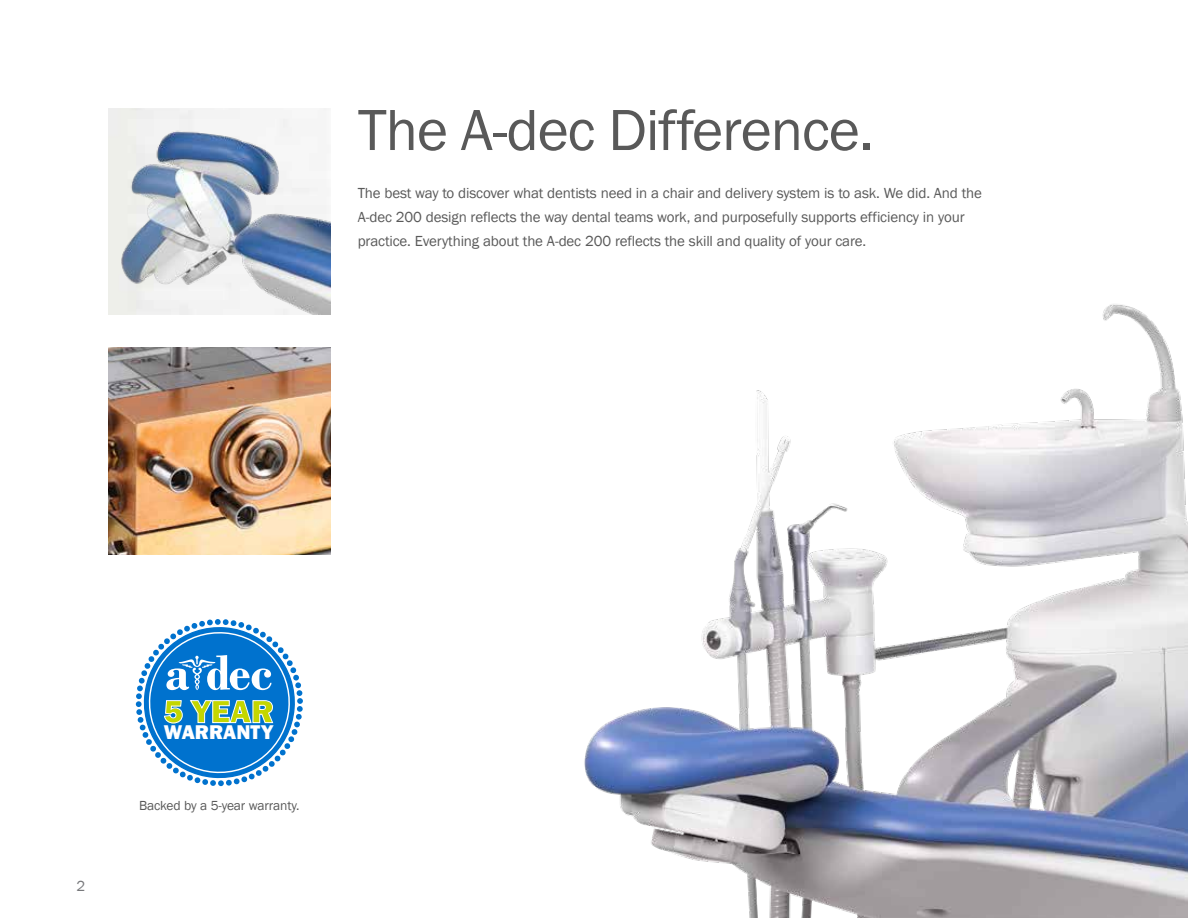
<style>
.page{position:relative;width:1188px;height:918px;background:#fff}
.page>*{position:absolute;margin:0;border:0;box-sizing:border-box;transform-origin:0 0}
.t1{font:60px "Franklin Gothic";letter-spacing:-.02em;color:#595959}
.t2{font:800 33px "Franklin Gothic";color:#c4d600}
.t3{font:800 20.55px "Franklin Gothic";color:#fff}
.t4{font:15px/24px "Franklin Gothic";letter-spacing:-.01em;color:#595959}
.t5{font:15px "Franklin Gothic";color:#77787b}
.t6{font:13.5px "Franklin Gothic";letter-spacing:-.01em;color:#595959}
</style>
<div class="page">
<img style="left:108px;top:108px;width:223px;height:206px">
<img style="left:108px;top:348px;width:223px;height:206px">
<svg style="left:135px;top:619px;width:168px;height:168px"></svg>
<img style="left:584px;top:304px;width:604px;height:614px">
<h1 class="t1" style="left:358px;top:93px;width:517px">The A-dec Difference.</h1>
<p class="t4" style="left:358px;top:181px;width:626px">The best way to discover what dentists need in a chair and delivery system is to ask. We did. And the<br>A-dec 200 design reflects the way dental teams work, and purposefully supports efficiency in your practice. Everything about the A-dec 200 reflects the skill and quality of your care.</p>
<p class="t5" style="left:77px;top:877px;width:10px">2</p>
<h2 class="t2" style="left:164px;top:690px;width:112px">5 YEAR</h2>
<h3 class="t3" style="left:164px;top:719px;width:111px">WARRANTY</h3>
<p class="t6" style="left:139px;top:797px;width:162px">Backed by a 5-year warranty.</p>
</div>
